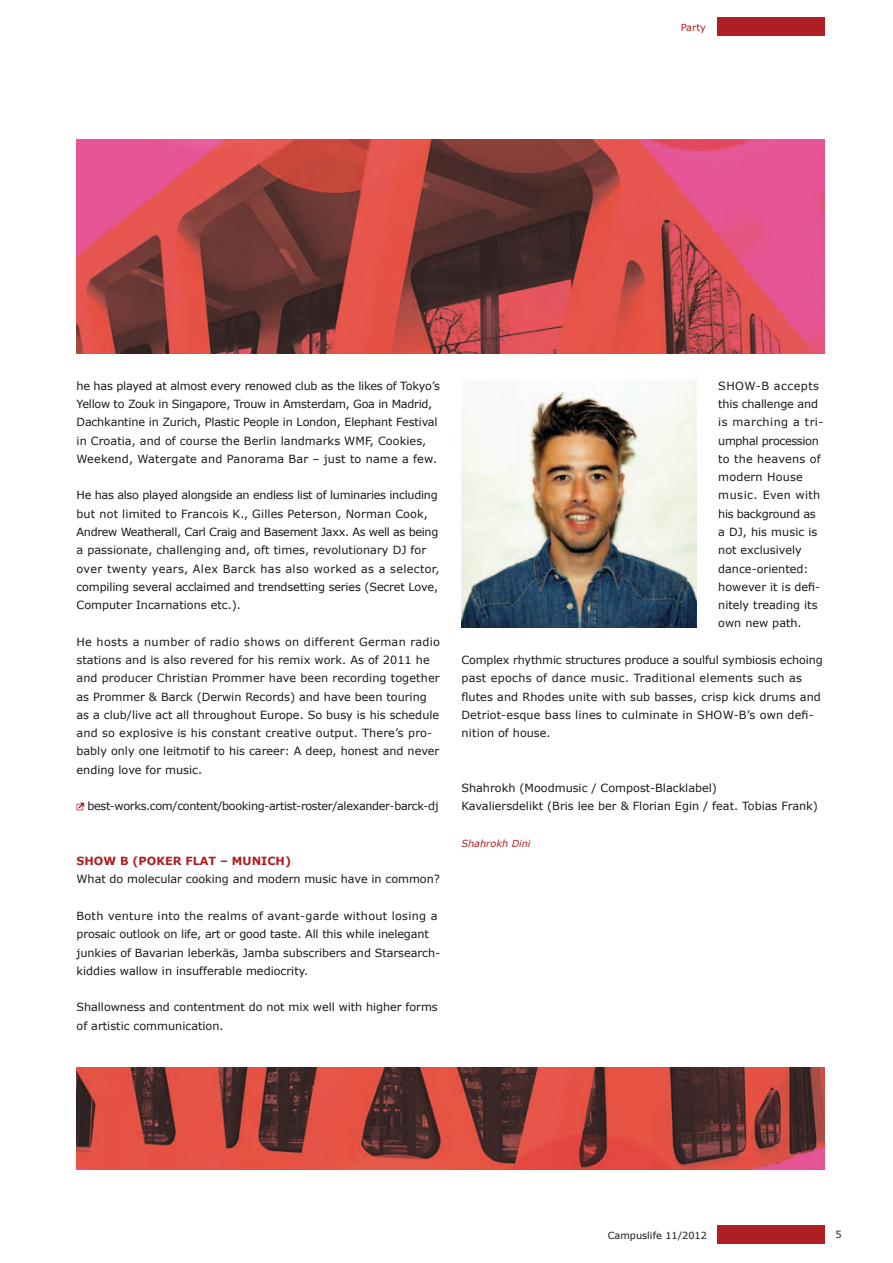
<style>
.page{position:relative;width:893px;height:1263px;background:#fff}
.page>*{position:absolute;margin:0;border:0;box-sizing:border-box;transform-origin:0 0}
.t1{font:11.25px/18.3px "Verdana";color:#1a181b}
.t2{font:11.25px "Verdana";letter-spacing:-.03em;color:#1a181b}
.t3{font:700 11.25px "Verdana";color:#ad1f23}
.t4{font:9.75px "Verdana";color:#1a181b}
.t5{font:italic 9.75px "Verdana";color:#ad1f23}
.t6{font:9.75px "Verdana";letter-spacing:-.005em;color:#ad1f23}
</style>
<div class="page">
<svg style="left:77px;top:803px;width:7px;height:7px"></svg>
<div style="left:718px;top:17px;width:107px;height:18px;background:#ad1f23"></div>
<img style="left:461px;top:380px;width:236px;height:247px">
<img style="left:77px;top:139px;width:748px;height:214px">
<img style="left:77px;top:1067px;width:748px;height:102px">
<div style="left:718px;top:1225px;width:107px;height:18px;background:#ad1f23"></div>
<p class="t6" style="left:681px;top:21px;width:27px">Party</p>
<p class="t1" style="left:77px;top:376px;width:365px">he has played at almost every renowed club as the likes of Tokyo’s Yellow to Zouk in Singapore, Trouw in Amsterdam, Goa in Madrid, Dachkantine in Zurich, Plastic People in London, Elephant Festival in Croatia, and of course the Berlin landmarks WMF, Cookies, Weekend, Watergate and Panorama Bar – just to name a few.</p>
<p class="t1" style="left:77px;top:486px;width:365px">He has also played alongside an endless list of luminaries including but not limited to Francois K., Gilles Peterson, Norman Cook, Andrew Weatherall, Carl Craig and Basement Jaxx. As well as being a passionate, challenging and, oft times, revolutionary DJ for over twenty years, Alex Barck has also worked as a selector, compiling several acclaimed and trendsetting series (Secret Love, Computer Incarnations etc.).</p>
<p class="t1" style="left:77px;top:632px;width:365px">He hosts a number of radio shows on different German radio stations and is also revered for his remix work. As of 2011 he and producer Christian Prommer have been recording together as Prommer &amp; Barck (Derwin Records) and have been touring as a club/live act all throughout Europe. So busy is his schedule and so explosive is his constant creative output. There’s pro&shy;bably only one leitmotif to his career: A deep, honest and never ending love for music.</p>
<p class="t2" style="left:87px;top:799px;width:353px">best-works.com/content/booking-artist-roster/alexander-barck-dj</p>
<p class="t3" style="left:77px;top:854px;width:216px">SHOW B (POKER FLAT – MUNICH)</p>
<p class="t1" style="left:77px;top:870px;width:365px">What do molecular cooking and modern music have in common?</p>
<p class="t1" style="left:77px;top:906px;width:365px">Both venture into the realms of avant-garde without losing a prosaic outlook on life, art or good taste. All this while inelegant junkies of Bavarian leberkäs, Jamba subscribers and Starsearch&shy;kiddies wallow in insufferable mediocrity.</p>
<p class="t1" style="left:77px;top:998px;width:363px">Shallowness and contentment do not mix well with higher forms of artistic communication.</p>
<p class="t1" style="left:718px;top:376px;width:107px">SHOW-B accepts this challenge and is marching a tri&shy;umphal procession to the heavens of modern House music. Even with his background as a DJ, his music is not exclusively dance-oriented: however it is defi&shy;nitely treading its own new path.</p>
<p class="t1" style="left:461px;top:650px;width:363px">Complex rhythmic structures produce a soulful symbiosis echoing past epochs of dance music. Traditional elements such as flutes and Rhodes unite with sub basses, crisp kick drums and Detriot-esque bass lines to culminate in SHOW-B’s own defi&shy;nition of house.</p>
<p class="t1" style="left:461px;top:778px;width:358px">Shahrokh (Moodmusic / Compost-Blacklabel)<br>Kavaliersdelikt (Bris lee ber &amp; Florian Egin / feat. Tobias Frank)</p>
<p class="t5" style="left:461px;top:837px;width:71px">Shahrokh Dini</p>
<p class="t4" style="left:608px;top:1229px;width:101px">Campuslife 11/2012</p>
<p class="t4" style="left:836px;top:1228px;width:8px">5</p>
</div>
